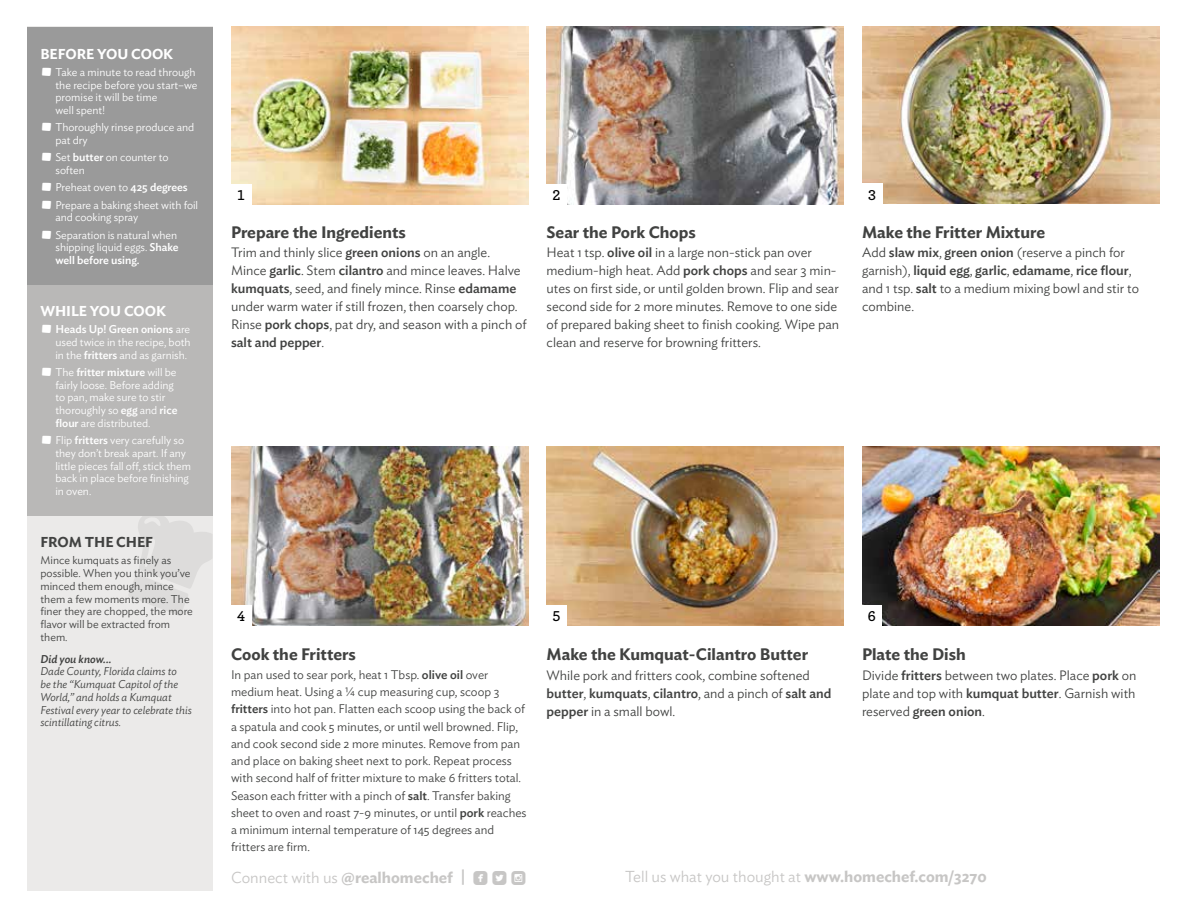
<style>
.page{position:relative;width:1188px;height:918px;background:#fff}
.page>*{position:absolute;margin:0;border:0;box-sizing:border-box;transform-origin:0 0}
.t1{font:17.1px "Mono Social Icons Font";color:#c7c6c5}
.t2{font:600 16.5px "Ideal Sans";color:#414241}
.t3{font:300 15.75px "Ideal Sans";color:#c7c6c5}
.t4{font:600 15px "Archer";color:#000}
.t5{font:600 14.25px "Ideal Sans";letter-spacing:-.005em;color:#fff}
.t6{font:600 14.25px "Ideal Sans";letter-spacing:-.005em;color:#414241}
.t7{font:300 13.5px/18px "Ideal Sans";color:#414241}
.t8{font:300 12.3px/17.2px "Ideal Sans";color:#414241}
.t9{font:300 11.25px/12.8px "Ideal Sans";letter-spacing:-.005em;color:#fff}
.t10{font:300 11.25px/12.8px "Ideal Sans";color:#414241}
.t11{font:italic 300 11.25px/12.8px "Ideal Sans";color:#414241}
.t12{font:italic 500 11.25px "Ideal Sans";color:#414241}
.s1{font-weight:500}
.s2{font-family:"Ideal Sans";font-weight:300;font-size:15.75px}
.s3{font-family:"Ideal Sans";font-weight:600;font-size:15.75px}
.s4{font-weight:600}
</style>
<div class="page">
<img style="left:231px;top:27px;width:297px;height:177px">
<img style="left:231px;top:447px;width:297px;height:178px">
<img style="left:862px;top:26px;width:297px;height:177px">
<img style="left:862px;top:447px;width:297px;height:178px">
<img style="left:547px;top:27px;width:297px;height:177px">
<img style="left:547px;top:447px;width:297px;height:178px">
<div style="left:231px;top:184px;width:20px;height:20px;background:#fff"></div>
<div style="left:231px;top:605px;width:20px;height:20px;background:#fff"></div>
<div style="left:547px;top:605px;width:20px;height:20px;background:#fff"></div>
<div style="left:862px;top:605px;width:20px;height:20px;background:#fff"></div>
<div style="left:547px;top:184px;width:20px;height:20px;background:#fff"></div>
<div style="left:862px;top:183px;width:20px;height:20px;background:#fff"></div>
<div style="left:27px;top:27px;width:186px;height:864px;background:#ebeae9"></div>
<svg style="left:128px;top:515px;width:85px;height:100px"></svg>
<div style="left:27px;top:27px;width:186px;height:488px;background:#b9b8b7"></div>
<div style="left:27px;top:27px;width:186px;height:257px;background:#9a9a9a"></div>
<p class="t5" style="left:40px;top:42px;width:134px">BEFORE YOU COOK</p>
<p class="t9" style="left:56px;top:65px;width:143px;text-indent:-14px">• Take a minute to read through the recipe before you start–we promise it will be time<br>well spent!</p>
<p class="t9" style="left:56px;top:120px;width:140px;text-indent:-14px">• Thoroughly rinse produce and pat dry</p>
<p class="t9" style="left:56px;top:150px;width:115px;text-indent:-14px">• Set <span class="s1">butter</span> on counter to soften</p>
<p class="t9" style="left:42px;top:180px;width:147px">• Preheat oven to <span class="s1">425 degrees</span></p>
<p class="t9" style="left:56px;top:197px;width:144px;text-indent:-14px">• Prepare a baking sheet with foil and cooking spray</p>
<p class="t9" style="left:56px;top:227px;width:125px;text-indent:-14px">• Separation is natural when shipping liquid eggs. <span class="s1">Shake well before using.</span></p>
<p class="t5" style="left:40px;top:300px;width:127px">WHILE YOU COOK</p>
<p class="t9" style="left:56px;top:322px;width:137px;text-align:justify;text-indent:-14px">• <span class="s1">Heads Up! Green onions</span> are used twice in the recipe, both in the <span class="s1">fritters</span> and as garnish.</p>
<p class="t9" style="left:56px;top:365px;width:124px;text-indent:-14px">• The <span class="s1">fritter mixture</span> will be fairly loose. Before adding to pan, make sure to stir thoroughly so <span class="s1">egg</span> and <span class="s1">rice flour</span> are distributed.</p>
<p class="t9" style="left:56px;top:433px;width:137px;text-indent:-14px">• Flip <span class="s1">fritters</span> very carefully so they don’t break apart. If any little pieces fall off, stick them back in place before finishing in oven.</p>
<p class="t6" style="left:40px;top:531px;width:114px">FROM THE CHEF</p>
<p class="t10" style="left:40px;top:553px;width:154px">Mince kumquats as finely as possible. When you think you’ve minced them enough, mince them a few moments more. The finer they are chopped, the more flavor will be extracted from them.</p>
<p class="t12" style="left:40px;top:650px;width:72px">Did you know...</p>
<p class="t11" style="left:40px;top:664px;width:153px">Dade County, Florida claims to<br>be the “Kumquat Capitol of the<br>World,” and holds a Kumquat<br>Festival every year to celebrate this scintillating citrus.</p>
<p class="t4" style="left:237px;top:184px;width:9px">1</p>
<p class="t2" style="left:231px;top:219px;width:176px">Prepare the Ingredients</p>
<p class="t7" style="left:231px;top:242px;width:297px">Trim and thinly slice <span class="s1">green onions</span> on an angle.<br>Mince <span class="s1">garlic</span>. Stem <span class="s1">cilantro</span> and mince leaves. Halve <span class="s1">kumquats</span>, seed, and finely mince. Rinse <span class="s1">edamame </span>under warm water if still frozen, then coarsely chop.<br>Rinse <span class="s1">pork chops</span>, pat dry, and season with a pinch of <span class="s1">salt and pepper</span>.</p>
<p class="t4" style="left:553px;top:184px;width:9px">2</p>
<p class="t4" style="left:868px;top:183px;width:9px">3</p>
<p class="t2" style="left:547px;top:219px;width:151px">Sear the Pork Chops</p>
<p class="t7" style="left:547px;top:242px;width:294px">Heat 1 tsp. <span class="s1">olive oil</span> in a large non-stick pan over medium-high heat. Add <span class="s1">pork chops</span> and sear 3 min&shy;utes on first side, or until golden brown. Flip and sear second side for 2 more minutes. Remove to one side of prepared baking sheet to finish cooking. Wipe pan clean and reserve for browning fritters.</p>
<p class="t2" style="left:862px;top:219px;width:185px">Make the Fritter Mixture</p>
<p class="t7" style="left:862px;top:242px;width:278px">Add <span class="s1">slaw mix</span>, <span class="s1">green onion</span> (reserve a pinch for garnish), <span class="s1">liquid egg</span>, <span class="s1">garlic</span>, <span class="s1">edamame</span>, <span class="s1">rice flour</span>, and 1 tsp. <span class="s1">salt</span> to a medium mixing bowl and stir to combine.</p>
<p class="t4" style="left:237px;top:605px;width:9px">4</p>
<p class="t4" style="left:553px;top:605px;width:9px">5</p>
<p class="t4" style="left:868px;top:605px;width:9px">6</p>
<p class="t2" style="left:231px;top:642px;width:126px">Cook the Fritters</p>
<p class="t8" style="left:231px;top:665px;width:297px">In pan used to sear pork, heat 1 Tbsp. <span class="s1">olive oil</span> over medium heat. Using a ¼ cup measuring cup, scoop 3 <span class="s1">fritters</span> into hot pan. Flatten each scoop using the back of a spatula and cook 5 minutes, or until well browned. Flip, and cook second side 2 more minutes. Remove from pan and place on baking sheet next to pork. Repeat process with second half of fritter mixture to make 6 fritters total.<br>Season each fritter with a pinch of <span class="s1">salt</span>. Transfer baking sheet to oven and roast 7-9 minutes, or until <span class="s1">pork</span> reaches a minimum internal temperature of 145 degrees and fritters are firm.</p>
<p class="t2" style="left:547px;top:642px;width:263px">Make the Kumquat-Cilantro Butter</p>
<p class="t7" style="left:547px;top:665px;width:287px">While pork and fritters cook, combine softened <span class="s1">butter</span>, <span class="s1">kumquats</span>, <span class="s1">cilantro</span>, and a pinch of <span class="s1">salt and pepper</span> in a small bowl.</p>
<p class="t2" style="left:862px;top:642px;width:105px">Plate the Dish</p>
<p class="t7" style="left:862px;top:665px;width:276px;text-align:justify">Divide <span class="s1">fritters</span> between two plates. Place <span class="s1">pork</span> on plate and top with <span class="s1">kumquat butter</span>. Garnish with reserved <span class="s1">green onion</span>.</p>
<p class="t1" style="left:231px;top:869px;width:296px"><span class="s2">Connect with us</span> <span class="s3">@realhomechef |</span> ROUNDEDFACEBOOK ROUNDEDTWITTERBIRD ROUNDEDINSTAGRAM</p>
<p class="t3" style="left:625px;top:864px;width:363px">Tell us what you thought at <span class="s4">www.homechef.com/3270</span></p>
</div>
